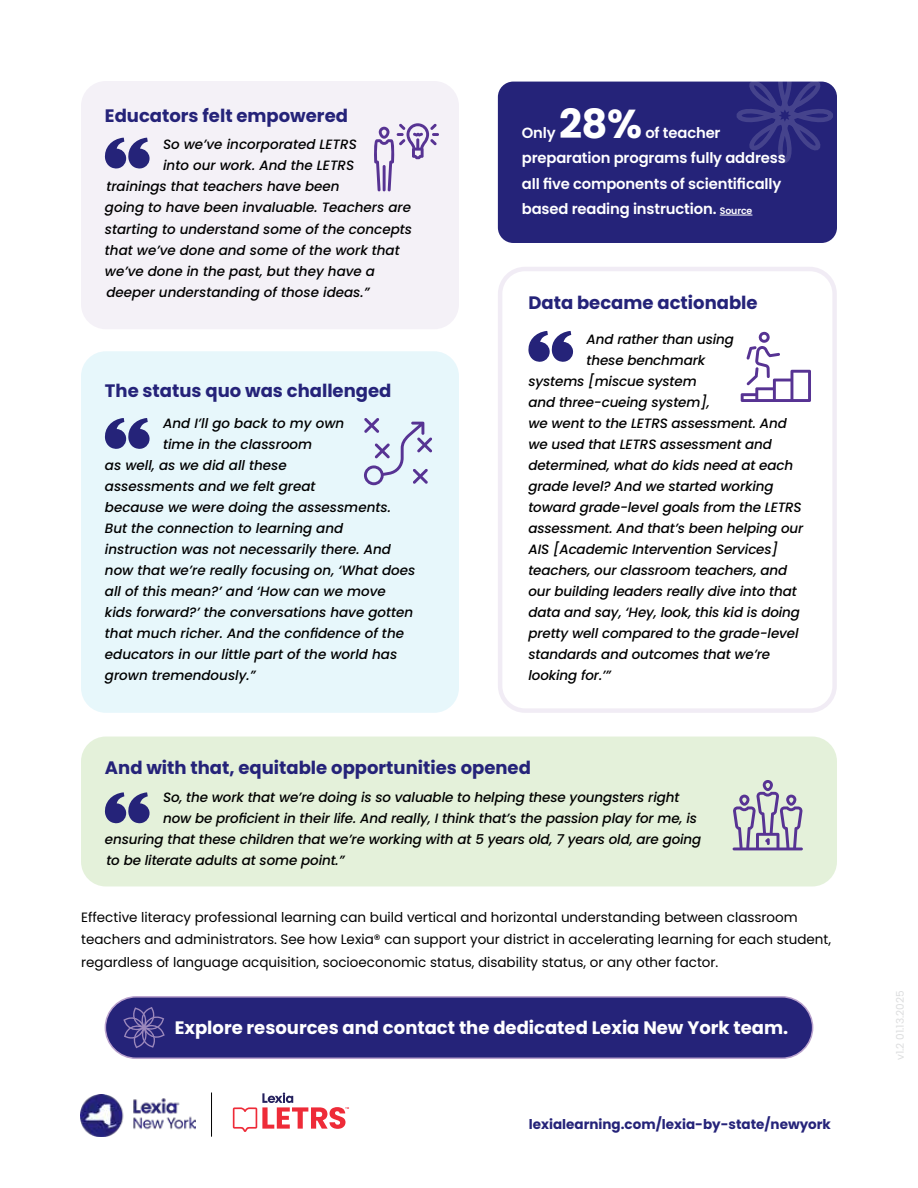
<style>
.page{position:relative;width:918px;height:1188px;background:#fff}
.page>*{position:absolute;margin:0;border:0;box-sizing:border-box;transform-origin:0 0}
.t1{font:700 40.35px "Poppins";color:#fff}
.t2{font:700 18px "Poppins";color:#252379}
.t3{font:700 18px "Poppins";color:#fff}
.t4{font:600 14.7px/25.5px "Poppins";letter-spacing:-.01em;color:#fff}
.t5{font:italic 500 13.5px "Poppins";letter-spacing:-.01em;color:#000}
.t6{font:13.5px/22.5px "Poppins";color:#000}
.t7{font:700 13.5px "Poppins";color:#252379}
.t8{font:10.5px "Poppins";color:#dcddde}
.s1{font-size:9.45px}
</style>
<div class="page">
<div style="left:498px;top:267px;width:339px;height:446px;border:4px solid #baa2cd;border-radius:25px"></div>
<div style="left:105px;top:997px;width:708px;height:61px;background:#252379;border-radius:31px"></div>
<div style="left:105px;top:996px;width:708px;height:63px;border:2px solid #baa2cd;border-radius:31px"></div>
<div style="left:81px;top:351px;width:378px;height:362px;background:#e7f7fb;border-radius:25px"></div>
<div style="left:81px;top:81px;width:378px;height:248px;background:#f4f1f7;border-radius:25px"></div>
<div style="left:81px;top:737px;width:756px;height:150px;background:#e4f1da;border-radius:25px"></div>
<svg style="left:104px;top:418px;width:46px;height:31px"></svg>
<svg style="left:104px;top:792px;width:46px;height:32px"></svg>
<svg style="left:123px;top:1007px;width:42px;height:41px"></svg>
<img style="left:81px;top:1095px;width:115px;height:42px">
<svg style="left:233px;top:1093px;width:116px;height:39px"></svg>
<hr style="left:211px;top:1093px;width:1px;height:44px;background:#000">
<svg style="left:104px;top:138px;width:46px;height:31px"></svg>
<div style="left:498px;top:82px;width:339px;height:161px;background:#252379;border-radius:15px"></div>
<svg style="left:735px;top:81px;width:100px;height:82px"></svg>
<hr style="left:720px;top:215px;width:32px;height:1px;background:#fff">
<svg style="left:374px;top:123px;width:65px;height:68px"></svg>
<svg style="left:741px;top:332px;width:70px;height:70px"></svg>
<svg style="left:364px;top:418px;width:68px;height:67px"></svg>
<svg style="left:733px;top:780px;width:70px;height:70px"></svg>
<svg style="left:528px;top:331px;width:46px;height:31px"></svg>
<h2 class="t2" style="left:105px;top:105px;width:245px">Educators felt empowered</h2>
<p class="t5" style="left:163px;top:137px;width:195px">So we’ve incorporated LETRS</p>
<p class="t5" style="left:163px;top:158px;width:193px">into our work. And the LETRS</p>
<p class="t5" style="left:106px;top:179px;width:235px">trainings that teachers have been</p>
<p class="t5" style="left:105px;top:200px;width:308px">going to have been invaluable. Teachers are</p>
<p class="t5" style="left:105px;top:221px;width:309px">starting to understand some of the concepts</p>
<p class="t5" style="left:105px;top:242px;width:296px">that we’ve done and some of the work that</p>
<p class="t5" style="left:105px;top:263px;width:272px">we’ve done in the past, but they have a</p>
<p class="t5" style="left:106px;top:284px;width:265px">deeper understanding of those ideas.”</p>
<h2 class="t2" style="left:105px;top:380px;width:288px">The status quo was challenged</h2>
<p class="t5" style="left:163px;top:415px;width:183px">And I’ll go back to my own</p>
<p class="t5" style="left:163px;top:436px;width:151px">time in the classroom</p>
<p class="t5" style="left:105px;top:457px;width:183px">as well, as we did all these</p>
<p class="t5" style="left:105px;top:478px;width:212px">assessments and we felt great</p>
<p class="t5" style="left:105px;top:499px;width:288px">because we were doing the assessments.</p>
<p class="t5" style="left:105px;top:520px;width:240px">But the connection to learning and</p>
<p class="t5" style="left:105px;top:541px;width:288px">instruction was not necessarily there. And</p>
<p class="t5" style="left:105px;top:562px;width:312px">now that we’re really focusing on, ‘What does</p>
<p class="t5" style="left:105px;top:583px;width:282px">all of this mean?’ and ‘How can we move</p>
<p class="t5" style="left:105px;top:604px;width:310px">kids forward?’ the conversations have gotten</p>
<p class="t5" style="left:105px;top:625px;width:301px">that much richer. And the confidence of the</p>
<p class="t5" style="left:105px;top:646px;width:294px">educators in our little part of the world has</p>
<p class="t5" style="left:105px;top:667px;width:152px">grown tremendously.”</p>
<h1 class="t1" style="left:559px;top:100px;width:85px">28%</h1>
<p class="t4" style="left:522px;top:120px;width:265px;text-indent:123px">of teacher preparation programs fully address all five components of scientifically based reading instruction. <span class="s1">Source</span></p>
<p class="t4" style="left:522px;top:120px;width:35px">Only</p>
<h2 class="t2" style="left:528px;top:292px;width:231px">Data became actionable</h2>
<p class="t5" style="left:587px;top:331px;width:149px">And rather than using</p>
<p class="t5" style="left:587px;top:352px;width:120px">these benchmark</p>
<p class="t5" style="left:528px;top:373px;width:170px">systems [miscue system</p>
<p class="t5" style="left:528px;top:394px;width:183px">and three-cueing system],</p>
<p class="t5" style="left:528px;top:415px;width:260px">we went to the LETRS assessment. And</p>
<p class="t5" style="left:528px;top:436px;width:245px">we used that LETRS assessment and</p>
<p class="t5" style="left:528px;top:457px;width:266px">determined, what do kids need at each</p>
<p class="t5" style="left:528px;top:478px;width:247px">grade level? And we started working</p>
<p class="t5" style="left:528px;top:499px;width:275px">toward grade-level goals from the LETRS</p>
<p class="t5" style="left:528px;top:520px;width:277px">assessment. And that’s been helping our</p>
<p class="t5" style="left:528px;top:541px;width:251px">AIS [Academic Intervention Services]</p>
<p class="t5" style="left:528px;top:562px;width:260px">teachers, our classroom teachers, and</p>
<p class="t5" style="left:528px;top:583px;width:270px">our building leaders really dive into that</p>
<p class="t5" style="left:528px;top:604px;width:273px">data and say, ‘Hey, look, this kid is doing</p>
<p class="t5" style="left:528px;top:625px;width:272px">pretty well compared to the grade-level</p>
<p class="t5" style="left:528px;top:646px;width:243px">standards and outcomes that we’re</p>
<p class="t5" style="left:528px;top:667px;width:84px">looking for.’”</p>
<h2 class="t2" style="left:105px;top:757px;width:428px">And with that, equitable opportunities opened</h2>
<p class="t5" style="left:163px;top:789px;width:518px">So, the work that we’re doing is so valuable to helping these youngsters right</p>
<p class="t5" style="left:163px;top:810px;width:536px">now be proficient in their life. And really, I think that’s the passion play for me, is</p>
<p class="t5" style="left:105px;top:831px;width:598px">ensuring that these children that we’re working with at 5 years old, 7 years old, are going</p>
<p class="t5" style="left:106px;top:852px;width:240px">to be literate adults at some point.”</p>
<p class="t6" style="left:81px;top:906px;width:752px">Effective literacy professional learning can build vertical and horizontal understanding between classroom teachers and administrators. See how Lexia® can support your district in accelerating learning for each student, regardless of language acquisition, socioeconomic status, disability status, or any other factor.</p>
<h2 class="t3" style="left:175px;top:1017px;width:615px">Explore resources and contact the dedicated Lexia New York team.</h2>
<p class="t7" style="left:529px;top:1116px;width:304px">lexialearning.com/lexia-by-state/newyork</p>
<p class="t8" style="left:894px;top:1060px;width:71px;rotate:-90deg">v1.2 01.13.2025</p>
</div>
